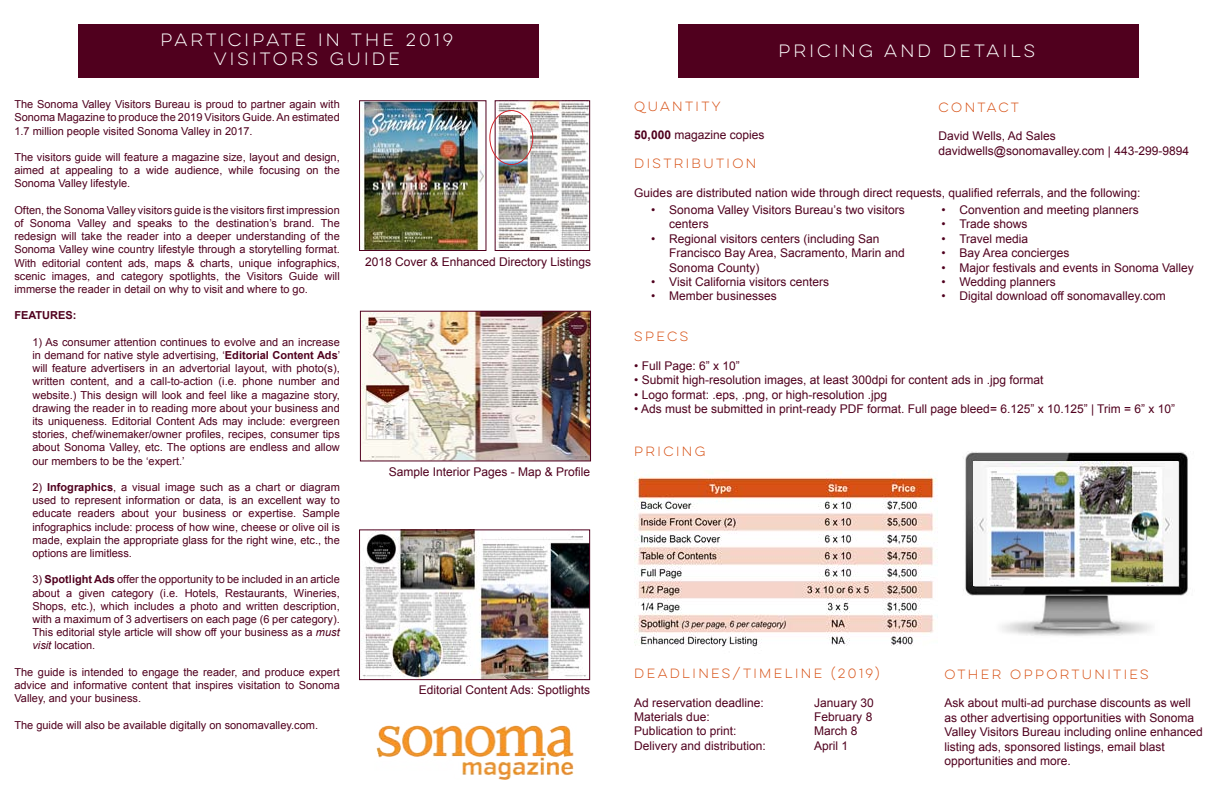
<style>
.page{position:relative;width:1224px;height:792px;background:#fff}
.page>*{position:absolute;margin:0;border:0;box-sizing:border-box;transform-origin:0 0}
.t1{font:16px/19.2px "Lulo Clean One";color:#fff;text-align:center}
.t2{font:12px/14.4px "Arial";color:#50001e}
.t3{font:12px "Lulo Clean One";color:#d75014}
.t4{font:11px/13.2px "Arial";color:#50001e;text-align:justify}
.t5{font:700 11px "Arial";color:#50001e}
.s1{font-weight:700}
.s2{font-style:italic}
</style>
<div class="page">
<img style="left:963px;top:451px;width:225px;height:185px">
<img style="left:973px;top:462px;width:205px;height:123px">
<div style="left:78px;top:24px;width:460px;height:54px;background:#50001e"></div>
<img style="left:361px;top:102px;width:123px;height:147px">
<div style="left:359px;top:100px;width:127px;height:151px;border:1px solid #50001e"></div>
<img style="left:362px;top:313px;width:227px;height:146px">
<div style="left:360px;top:311px;width:231px;height:150px;border:1px solid #50001e"></div>
<img style="left:361px;top:531px;width:227px;height:147px">
<div style="left:359px;top:529px;width:231px;height:151px;border:1px solid #50001e"></div>
<div style="left:678px;top:24px;width:460px;height:54px;background:#50001e"></div>
<img style="left:634px;top:472px;width:304px;height:176px">
<img style="left:376px;top:725px;width:198px;height:55px">
<img style="left:497px;top:102px;width:91px;height:147px">
<div style="left:495px;top:100px;width:95px;height:151px;border:1px solid #50001e"></div>
<div style="left:489px;top:110px;width:44px;height:55px;border:1px solid #d2232a;border-radius:50%"></div>
<h1 class="t1" style="left:160px;top:30px;width:297px">PARTICIPATE IN THE 2019<br>VISITORS GUIDE</h1>
<h1 class="t1" style="left:778px;top:41px;width:262px">PRICING AND DETAILS</h1>
<p class="t3" style="left:634px;top:98px;width:90px">QUANTITY</p>
<p class="t2" style="left:634px;top:128px;width:132px"><span class="s1">50,000</span> magazine copies</p>
<p class="t3" style="left:634px;top:155px;width:126px">DISTRIBUTION</p>
<p class="t2" style="left:634px;top:186px;width:508px">Guides are distributed nation wide through direct requests, qualified referrals, and the following:</p>
<p class="t4" style="left:14px;top:98px;width:327px">The Sonoma Valley Visitors Bureau is proud to partner again with Sonoma Magazine to produce the 2019 Visitors Guide. An estimated 1.7 million people visited Sonoma Valley in 2017.</p>
<p class="t4" style="left:14px;top:151px;width:327px">The visitors guide will feature a magazine size, layout and design, aimed at appealing to a wide audience, while focusing on the Sonoma Valley lifestyle.</p>
<p class="t4" style="left:14px;top:204px;width:327px">Often, the Sonoma Valley visitors guide is the visitors first impression of Sonoma Valley and speaks to the destination’s brand. The redesign will take the reader into a deeper understanding of the Sonoma Valley wine country lifestyle through a storytelling format.<br>With editorial content ads, maps &amp; charts, unique infographics, scenic images, and category spotlights, the Visitors Guide will immerse the reader in detail on why to visit and where to go.</p>
<p class="t5" style="left:14px;top:308px;width:64px">FEATURES:</p>
<p class="t4" style="left:32px;top:336px;width:309px">1) As consumer attention continues to evolve and an increase in demand for native style advertising, ‘<span class="s1">Editorial Content Ads</span>’ will feature advertisers in an advertorial layout, with photo(s), written content, and a call-to-action (i.e. phone number and website.) This design will look and feel like a magazine story, drawing the reader in to reading more about your business and its uniqueness. Editorial Content Ads may include: evergreen stories, chef/winemaker/owner profiles, recipes, consumer tips about Sonoma Valley, etc. The options are endless and allow our members to be the ‘expert.’</p>
<p class="t4" style="left:32px;top:481px;width:309px">2) <span class="s1">Infographics</span>, a visual image such as a chart or diagram used to represent information or data, is an excellent way to educate readers about your business or expertise. Sample infographics include: process of how wine, cheese or olive oil is made, explain the appropriate glass for the right wine, etc., the options are limitless.</p>
<p class="t4" style="left:32px;top:573px;width:309px">3) <span class="s1">Spotlight Ads</span> offer the opportunity to be included in an article about a given category (i.e. Hotels, Restaurants, Wineries, Shops, etc.), which includes a photo and written description, with a maximum of 3 advertisers on each page (6 per category).<br>This editorial style article will show off your business as a <span class="s2">must visit</span> location.</p>
<p class="t4" style="left:14px;top:666px;width:327px">The guide is intended to engage the reader, and produce expert advice and informative content that inspires visitation to Sonoma Valley, and your business.</p>
<p class="t4" style="left:14px;top:718px;width:305px">The guide will also be available digitally on sonomavalley.com.</p>
<p class="t3" style="left:939px;top:99px;width:84px">CONTACT</p>
<p class="t2" style="left:939px;top:129px;width:252px">David Wells, Ad Sales davidwells@sonomavalley.com | 443-299-9894</p>
<p class="t2" style="left:669px;top:203px;width:237px;text-indent:-18px">• Sonoma Valley Visitors Bureau’s two visitors centers</p>
<p class="t2" style="left:669px;top:232px;width:237px;text-indent:-18px">• Regional visitors centers (including San<br>Francisco Bay Area, Sacramento, Marin and<br>Sonoma County)</p>
<p class="t2" style="left:651px;top:275px;width:179px">• Visit California visitors centers</p>
<p class="t2" style="left:651px;top:289px;width:127px">• Member businesses</p>
<p class="t2" style="left:941px;top:203px;width:199px">• Convention and meeting planners</p>
<p class="t2" style="left:941px;top:217px;width:88px">• Trade shows</p>
<p class="t2" style="left:941px;top:232px;width:88px">• Travel media</p>
<p class="t2" style="left:941px;top:246px;width:130px">• Bay Area concierges</p>
<p class="t2" style="left:941px;top:260px;width:254px">• Major festivals and events in Sonoma Valley</p>
<p class="t2" style="left:941px;top:275px;width:116px">• Wedding planners</p>
<p class="t2" style="left:941px;top:289px;width:226px">• Digital download off sonomavalley.com</p>
<p class="t2" style="left:365px;top:254px;width:228px">2018 Cover &amp; Enhanced Directory Listings</p>
<p class="t3" style="left:634px;top:328px;width:58px">SPECS</p>
<p class="t2" style="left:634px;top:359px;width:107px">• Full Page: 6” x 10”</p>
<p class="t2" style="left:634px;top:373px;width:411px">• Submit high-resolution images, at least 300dpi for content ads in .jpg format</p>
<p class="t2" style="left:634px;top:387px;width:254px">• Logo format: .eps, .png, or high-resolution .jpg</p>
<p class="t2" style="left:634px;top:402px;width:542px">• Ads must be submitted in print-ready PDF format. Full page bleed= 6.125” x 10.125” | Trim = 6” x 10”</p>
<p class="t3" style="left:634px;top:443px;width:75px">PRICING</p>
<p class="t2" style="left:389px;top:465px;width:203px">Sample Interior Pages - Map &amp; Profile</p>
<p class="t3" style="left:634px;top:665px;width:249px">DEADLINES/TIMELINE (2019)</p>
<p class="t2" style="left:634px;top:695px;width:131px">Ad reservation deadline:</p>
<p class="t2" style="left:814px;top:695px;width:61px">January 30</p>
<p class="t2" style="left:634px;top:710px;width:77px">Materials due:</p>
<p class="t2" style="left:814px;top:710px;width:60px">February 8</p>
<p class="t2" style="left:634px;top:724px;width:104px">Publication to print:</p>
<p class="t2" style="left:814px;top:724px;width:45px">March 8</p>
<p class="t2" style="left:634px;top:738px;width:133px">Delivery and distribution:</p>
<p class="t2" style="left:814px;top:738px;width:36px">April 1</p>
<p class="t3" style="left:945px;top:666px;width:208px">OTHER OPPORTUNITIES</p>
<p class="t2" style="left:945px;top:696px;width:260px">Ask about multi-ad purchase discounts as well as other advertising opportunities with Sonoma Valley Visitors Bureau including online enhanced listing ads, sponsored listings, email blast opportunities and more.</p>
<p class="t2" style="left:419px;top:683px;width:173px">Editorial Content Ads: Spotlights</p>
</div>
